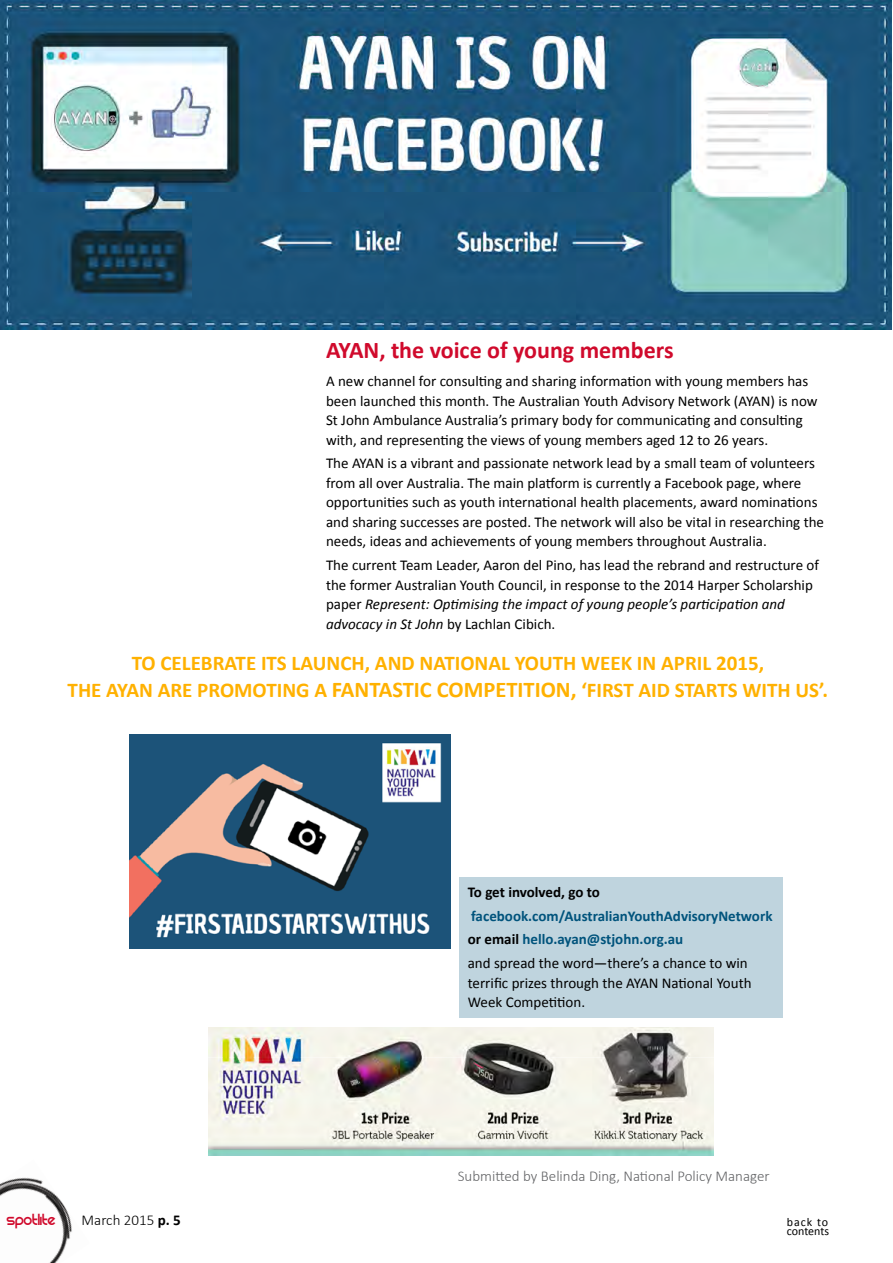
<style>
.page{position:relative;width:893px;height:1263px;background:#fff}
.page>*{position:absolute;margin:0;border:0;box-sizing:border-box;transform-origin:0 0}
.head_1{font:700 24px "Calibri";color:#d00a2c}
.t1{font:700 21px/27px "Calibri";color:#ffb100;text-align:center}
.t2{font:18px "REZ";color:#d00a2c}
.t3{font:15px/19.5px "Calibri";color:#000}
.t4{font:700 15px "Calibri";color:#00537c}
.author_line{font:300 15px "Calibri";color:#636466}
.t5{font:700 15px "Calibri";letter-spacing:-.01em;color:#000}
.t6{font:300 15px "Calibri";color:#000}
.t7{font:12px/8.7px "Calibri";color:#000}
.s1{font-style:italic}
.s2{font-size:22.5px}
.s3{color:#000}
.s4{font-weight:700}
</style>
<div class="page">
<img style="left:0;top:1177px;width:72px;height:86px">
<img style="left:208px;top:1028px;width:505px;height:127px">
<img style="left:0;top:0;width:891px;height:330px">
<img style="left:129px;top:734px;width:322px;height:214px">
<div style="left:459px;top:877px;width:323px;height:140px;background:#bfd4de"></div>
<p class="head_1" style="left:326px;top:335px;width:349px">AYAN, the voice of young members</p>
<p class="t3" style="left:326px;top:371px;width:493px">A new channel for consulting and sharing information with young members has been launched this month. The Australian Youth Advisory Network (AYAN) is now St John Ambulance Australia’s primary body for communicating and consulting with, and representing the views of young members aged 12 to 26 years.</p>
<p class="t3" style="left:326px;top:454px;width:499px">The AYAN is a vibrant and passionate network lead by a small team of volunteers from all over Australia. The main platform is currently a Facebook page, where opportunities such as youth international health placements, award nominations and sharing successes are posted. The network will also be vital in researching the needs, ideas and achievements of young members throughout Australia.</p>
<p class="t3" style="left:326px;top:555px;width:494px">The current Team Leader, Aaron del Pino, has lead the rebrand and restructure of the former Australian Youth Council, in response to the 2014 Harper Scholarship paper <span class="s1">Represent: Optimising the impact of young people’s participation and advocacy in St John</span> by Lachlan Cibich.</p>
<p class="t1" style="left:68px;top:650px;width:762px">TO CELEBRATE ITS LAUNCH, AND NATIONAL YOUTH WEEK IN APRIL 2015,<br>THE AYAN ARE PROMOTING A <span class="s2">FANTASTIC COMPETITION,</span> ‘FIRST AID STARTS WITH US’.</p>
<p class="t5" style="left:468px;top:882px;width:134px">To get involved, go to</p>
<p class="t4" style="left:471px;top:906px;width:303px">facebook.com/AustralianYouthAdvisoryNetwork</p>
<p class="t4" style="left:468px;top:930px;width:217px"><span class="s3">or email</span> hello.ayan@stjohn.org.au</p>
<p class="t3" style="left:468px;top:953px;width:285px">and spread the word—there’s a chance to win terrific prizes through the AYAN National Youth<br>Week Competition.</p>
<p class="t2" style="left:7px;top:1214px;width:50px">spotlite</p>
<p class="t6" style="left:82px;top:1211px;width:101px">March 2015 <span class="s4">p. 5</span></p>
<p class="author_line" style="left:458px;top:1166px;width:313px">Submitted by Belinda Ding, National Policy Manager</p>
<p class="t7" style="left:787px;top:1218px;width:44px">back to contents</p>
</div>
